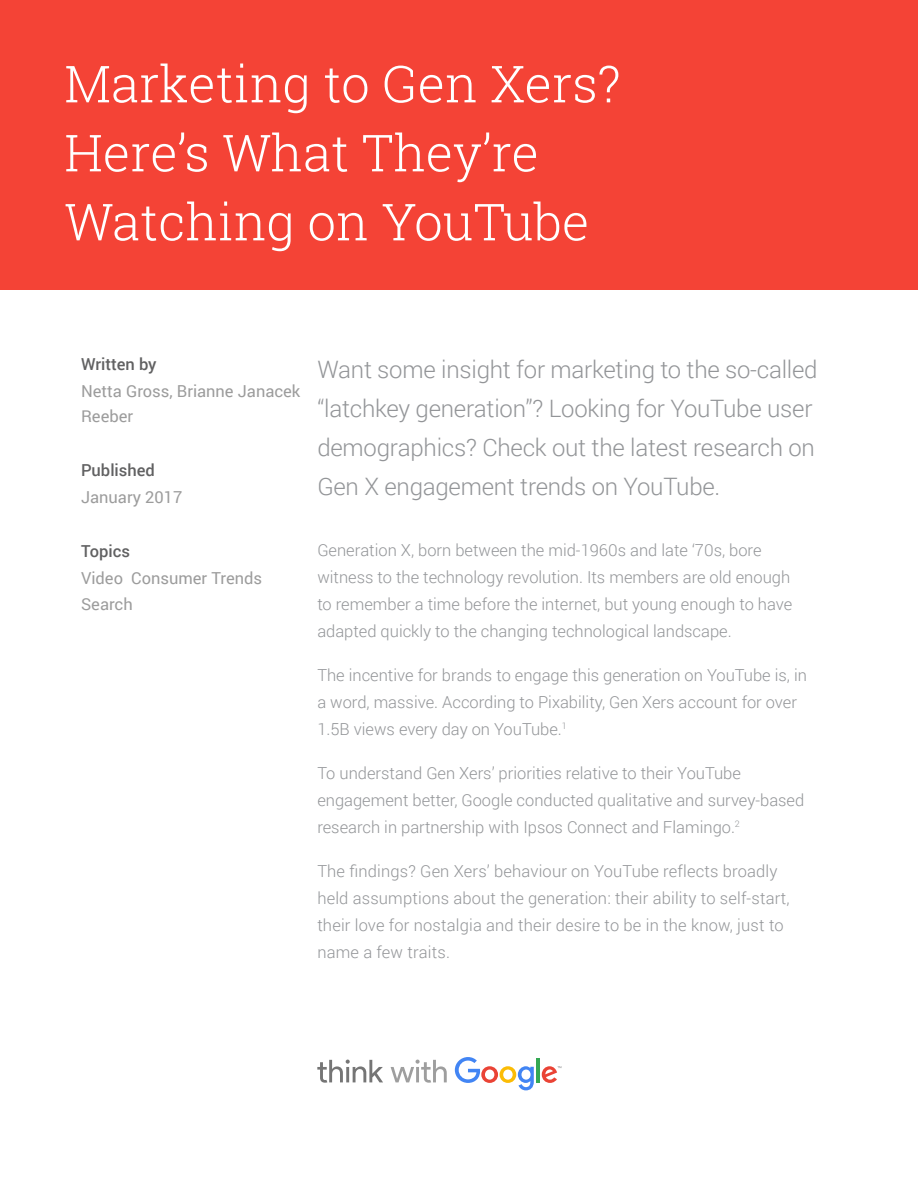
<style>
.page{position:relative;width:918px;height:1188px;background:#fff}
.page>*{position:absolute;margin:0;border:0;box-sizing:border-box;transform-origin:0 0}
.t1{font:300 51px/69px "Roboto Slab";color:#fff}
.t2{font:300 24px/39px "Roboto";letter-spacing:-.01em;color:#939598}
.t3{font:300 16.5px/27px "Roboto";color:#939598}
.t4{font:16.5px/25.5px "Roboto";color:#9c9c9c}
.t5{font:500 16.5px "Roboto";color:#616162}
</style>
<div class="page">
<div style="left:0;top:0;width:918px;height:289px;background:#f44336"></div>
<svg style="left:317px;top:1060px;width:66px;height:23px"></svg>
<svg style="left:391px;top:1060px;width:56px;height:23px"></svg>
<svg style="left:455px;top:1057px;width:79px;height:33px"></svg>
<hr style="left:536px;top:1058px;width:4px;height:24px;background:#34a853">
<svg style="left:542px;top:1066px;width:19px;height:17px"></svg>
<h1 class="t1" style="left:64px;top:48px;width:558px">Marketing to Gen Xers?<br>Here’s What They’re<br>Watching on YouTube</h1>
<p class="t5" style="left:81px;top:352px;width:77px">Written by</p>
<p class="t4" style="left:81px;top:378px;width:221px">Netta Gross, Brianne Janacek<br>Reeber</p>
<p class="t5" style="left:81px;top:459px;width:75px">Published</p>
<p class="t4" style="left:81px;top:484px;width:103px">January 2017</p>
<p class="t5" style="left:81px;top:540px;width:51px">Topics</p>
<p class="t4" style="left:81px;top:565px;width:183px">Video Consumer Trends<br>Search</p>
<h2 class="t2" style="left:317px;top:349px;width:502px">Want some insight for marketing to the so-called “latchkey generation”? Looking for YouTube user demographics? Check out the latest research on Gen X engagement trends on YouTube.</h2>
<p class="t3" style="left:317px;top:536px;width:477px">Generation X, born between the mid-1960s and late ‘70s, bore witness to the technology revolution. Its members are old enough to remember a time before the internet, but young enough to have adapted quickly to the changing technological landscape.</p>
<p class="t3" style="left:317px;top:661px;width:491px">The incentive for brands to engage this generation on YouTube is, in a word, massive. According to Pixability, Gen Xers account for over<br>1.5B views every day on YouTube.<sup>1</sup></p>
<p class="t3" style="left:317px;top:759px;width:488px">To understand Gen Xers’ priorities relative to their YouTube engagement better, Google conducted qualitative and survey-based research in partnership with Ipsos Connect and Flamingo.<sup>2</sup></p>
<p class="t3" style="left:317px;top:857px;width:474px">The findings? Gen Xers’ behaviour on YouTube reflects broadly held assumptions about the generation: their ability to self-start, their love for nostalgia and their desire to be in the know, just to name a few traits.</p>
</div>
